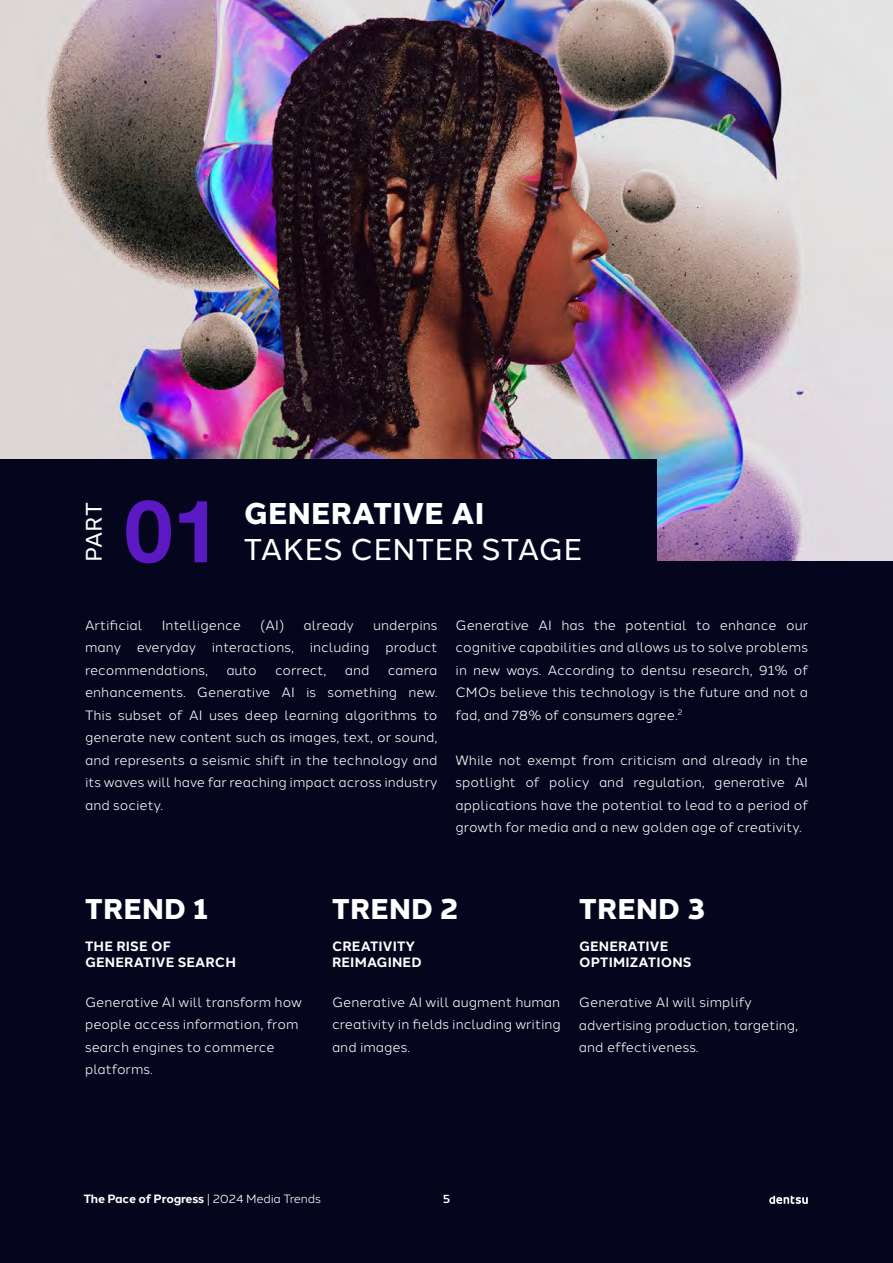
<style>
.page{position:relative;width:893px;height:1263px;background:#05051e}
.page>*{position:absolute;margin:0;border:0;box-sizing:border-box;transform-origin:0 0}
.t1{font:700 87px "Helvetica Neue";color:#5b19c4}
.t2{font:30px "Halcom";letter-spacing:.01em;color:#fff}
.t3{font:800 30px "Halcom";letter-spacing:.01em;color:#fff}
.t4{font:800 28.5px "Halcom";letter-spacing:.01em;color:#fff}
.t5{font:22.5px "Halcom";color:#fff}
.t6{font:13.5px/22.5px "Halcom";color:#fff;text-align:justify}
.t7{font:700 13.5px/16.2px "Halcom";letter-spacing:.01em;color:#fff}
.t8{font:700 12px "Halcom";letter-spacing:-.02em;color:#fff}
.t9{font:500 12px "Halcom";color:#fff}
.s1{font-weight:400}
</style>
<div class="page">
<svg style="left:769px;top:1196px;width:39px;height:8px"></svg>
<img style="left:0;top:0;width:893px;height:561px">
<div style="left:0;top:459px;width:657px;height:111px;background:#05051e"></div>
<h3 class="t5" style="left:76px;top:562px;width:61px;rotate:-90deg">PART</h3>
<h1 class="t1" style="left:124px;top:463px;width:98px">01</h1>
<h2 class="t3" style="left:244px;top:490px;width:242px">GENERATIVE AI</h2>
<h2 class="t2" style="left:244px;top:526px;width:340px">TAKES CENTER STAGE</h2>
<p class="t6" style="left:85px;top:612px;width:59px">Artificial</p>
<p class="t6" style="left:162px;top:612px;width:81px">Intelligence</p>
<p class="t6" style="left:260px;top:612px;width:26px">(AI)</p>
<p class="t6" style="left:304px;top:612px;width:52px">already</p>
<p class="t6" style="left:85px;top:612px;width:354px;text-indent:288px">underpins many everyday interactions, including product recommendations,</p>
<p class="t6" style="left:226px;top:657px;width:32px">auto</p>
<p class="t6" style="left:275px;top:657px;width:53px">correct,</p>
<p class="t6" style="left:345px;top:657px;width:26px">and</p>
<p class="t6" style="left:85px;top:657px;width:354px;text-indent:303px">camera enhancements. Generative AI is something new.<br>This subset of AI uses deep learning algorithms to generate new content such as images, text, or sound, and represents a seismic shift in the technology and its waves will have far reaching impact across industry and society.</p>
<p class="t6" style="left:456px;top:612px;width:354px">Generative AI has the potential to enhance our cognitive capabilities and allows us to solve problems in new ways. According to dentsu research, 91% of CMOs believe this technology is the future and not a fad, and 78% of consumers agree.<sup>2</sup></p>
<p class="t6" style="left:456px;top:747px;width:354px">While not exempt from criticism and already in the spotlight of policy and regulation, generative AI applications have the potential to lead to a period of growth for media and a new golden age of creativity.</p>
<h3 class="t4" style="left:85px;top:886px;width:125px">TREND 1</h3>
<p class="t7" style="left:85px;top:937px;width:152px">THE RISE OF<br>GENERATIVE SEARCH</p>
<h3 class="t4" style="left:332px;top:886px;width:127px">TREND 2</h3>
<p class="t7" style="left:332px;top:937px;width:91px">CREATIVITY<br>REIMAGINED</p>
<h3 class="t4" style="left:579px;top:886px;width:128px">TREND 3</h3>
<p class="t7" style="left:579px;top:937px;width:114px">GENERATIVE<br>OPTIMIZATIONS</p>
<p class="t6" style="left:85px;top:990px;width:218px;text-align:left">Generative AI will transform how people access information, from search engines to commerce platforms.</p>
<p class="t6" style="left:332px;top:990px;width:230px">Generative AI will augment human creativity in fields including writing and images.</p>
<p class="t6" style="left:579px;top:990px;width:221px;text-align:left">Generative AI will simplify advertising production, targeting, and effectiveness.</p>
<p class="t8" style="left:84px;top:1189px;width:239px">The Pace of Progress <span class="s1">| 2024 Media Trends</span></p>
<p class="t9" style="left:443px;top:1189px;width:9px">5</p>
</div>
